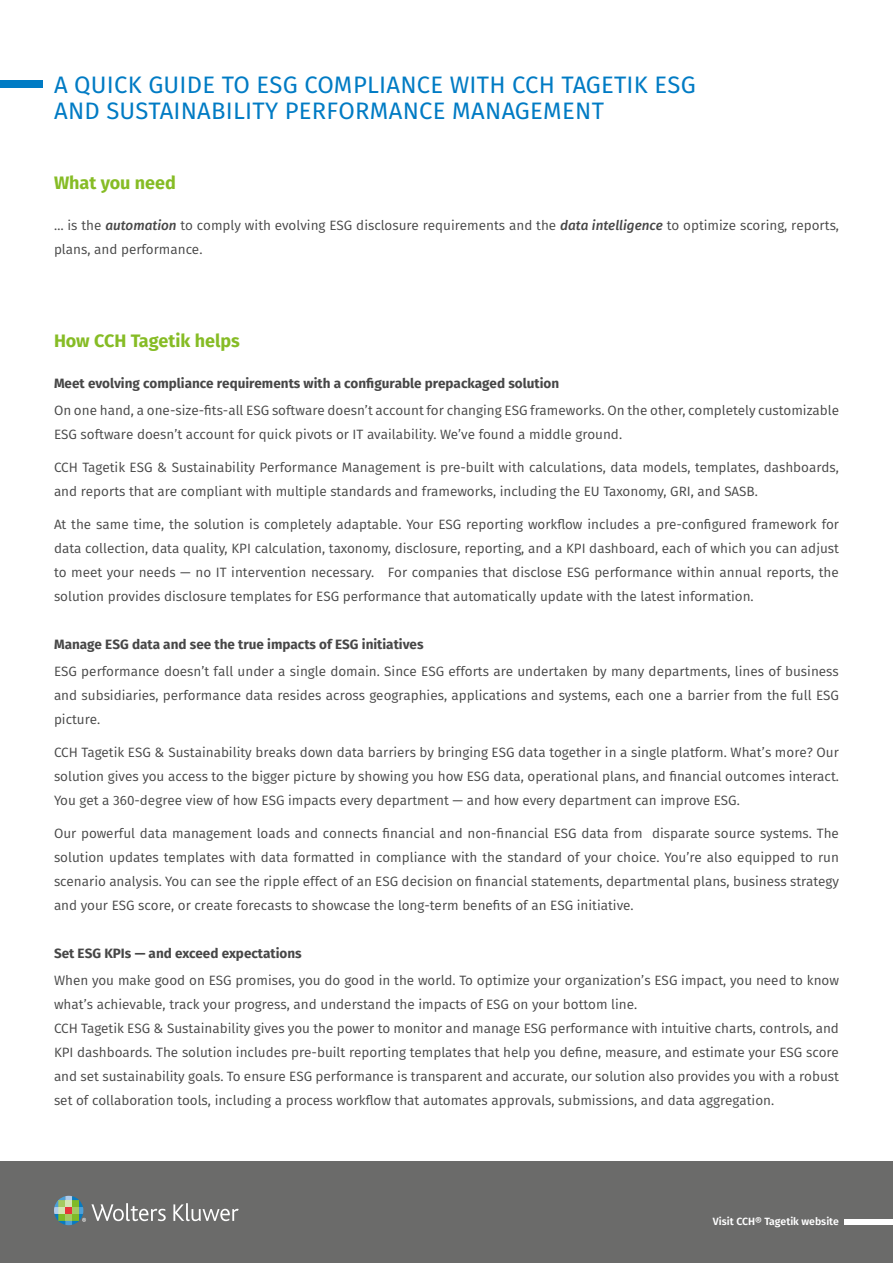
<style>
.page{position:relative;width:893px;height:1263px;background:#fff}
.page>*{position:absolute;margin:0;border:0;box-sizing:border-box;transform-origin:0 0}
.t1{font:23.85px/26px "Fira Sans";letter-spacing:.01em;color:#007bc4}
.t2{font:700 18px "Fira Sans";color:#86bc25}
.t3{font:13.5px/24px "Fira Sans";color:#474747}
.t4{font:700 13.5px "Fira Sans";color:#474747}
.t5{font:600 10.5px "Fira Sans";color:#fff}
.s1{font-weight:500;font-style:italic}
</style>
<div class="page">
<div style="left:0;top:81px;width:42px;height:7px;background:#007bc4"></div>
<div style="left:0;top:1161px;width:893px;height:102px;background:#6b6b6a"></div>
<svg style="left:173px;top:1203px;width:66px;height:18px"></svg>
<svg style="left:54px;top:1196px;width:112px;height:29px"></svg>
<div style="left:844px;top:1219px;width:49px;height:6px;background:#fff"></div>
<h1 class="t1" style="left:54px;top:71px;width:643px">A QUICK GUIDE TO ESG COMPLIANCE WITH CCH TAGETIK ESG<br>AND SUSTAINABILITY PERFORMANCE MANAGEMENT</h1>
<h2 class="t2" style="left:54px;top:167px;width:123px">What you need</h2>
<p class="t3" style="left:54px;top:213px;width:787px">… is the <span class="s1">automation</span> to comply with evolving ESG disclosure requirements and the <span class="s1">data intelligence</span> to optimize scoring, reports, plans, and performance.</p>
<h2 class="t2" style="left:54px;top:325px;width:187px">How CCH Tagetik helps</h2>
<p class="t4" style="left:54px;top:372px;width:507px">Meet evolving compliance requirements with a configurable prepackaged solution</p>
<p class="t3" style="left:54px;top:398px;width:786px">On one hand, a one-size-fits-all ESG software doesn’t account for changing ESG frameworks. On the other, completely customizable<br>ESG software doesn’t account for quick pivots or IT availability. We’ve found a middle ground.</p>
<p class="t3" style="left:54px;top:455px;width:786px">CCH Tagetik ESG &amp; Sustainability Performance Management is pre-built with calculations, data models, templates, dashboards, and reports that are compliant with multiple standards and frameworks, including the EU Taxonomy, GRI, and SASB.</p>
<p class="t3" style="left:54px;top:512px;width:786px;text-align:justify">At the same time, the solution is completely adaptable. Your ESG reporting workflow includes a pre-configured framework for data collection, data quality, KPI calculation, taxonomy, disclosure, reporting, and a KPI dashboard, each of which you can adjust to meet your needs — no IT intervention necessary. For companies that disclose ESG performance within annual reports, the solution provides disclosure templates for ESG performance that automatically update with the latest information.</p>
<p class="t4" style="left:54px;top:633px;width:371px">Manage ESG data and see the true impacts of ESG initiatives</p>
<p class="t3" style="left:54px;top:659px;width:786px;text-align:justify">ESG performance doesn’t fall under a single domain. Since ESG efforts are undertaken by many departments, lines of business and subsidiaries, performance data resides across geographies, applications and systems, each one a barrier from the full ESG picture.</p>
<p class="t3" style="left:54px;top:740px;width:786px;text-align:justify">CCH Tagetik ESG &amp; Sustainability breaks down data barriers by bringing ESG data together in a single platform. What’s more? Our solution gives you access to the bigger picture by showing you how ESG data, operational plans, and financial outcomes interact.<br>You get a 360-degree view of how ESG impacts every department — and how every department can improve ESG.</p>
<p class="t3" style="left:54px;top:821px;width:786px;text-align:justify">Our powerful data management loads and connects financial and non-financial ESG data from disparate source systems. The solution updates templates with data formatted in compliance with the standard of your choice. You’re also equipped to run scenario analysis. You can see the ripple effect of an ESG decision on financial statements, departmental plans, business strategy and your ESG score, or create forecasts to showcase the long-term benefits of an ESG initiative.</p>
<p class="t4" style="left:54px;top:942px;width:249px">Set ESG KPIs — and exceed expectations</p>
<p class="t3" style="left:54px;top:968px;width:786px">When you make good on ESG promises, you do good in the world. To optimize your organization’s ESG impact, you need to know what’s achievable, track your progress, and understand the impacts of ESG on your bottom line.<br>CCH Tagetik ESG &amp; Sustainability gives you the power to monitor and manage ESG performance with intuitive charts, controls, and KPI dashboards. The solution includes pre-built reporting templates that help you define, measure, and estimate your ESG score and set sustainability goals. To ensure ESG performance is transparent and accurate, our solution also provides you with a robust set of collaboration tools, including a process workflow that automates approvals, submissions, and data aggregation.</p>
<p class="t5" style="left:713px;top:1213px;width:128px">Visit CCH® Tagetik website</p>
</div>
